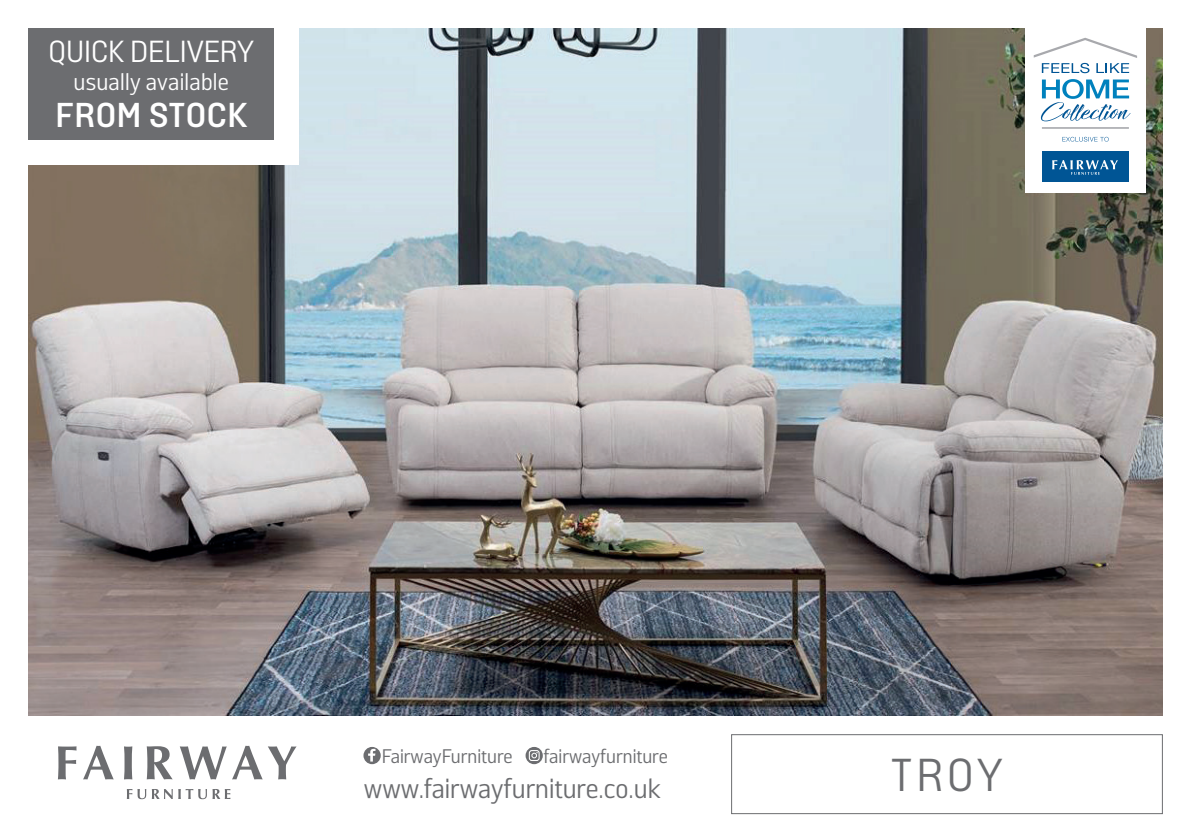
<style>
.page{position:relative;width:1191px;height:840px;background:#fff}
.page>*{position:absolute;margin:0;border:0;box-sizing:border-box;transform-origin:0 0}
.t1{font:46px "Argos";color:#6c6d70}
.t2{font:700 34.4px "Argos";letter-spacing:.02em;color:#fff}
.t3{font:30.4px "Argos";color:#fff}
.t4{font:27.6px "Argos";color:#6c6d70}
.t5{font:23.8px "Argos";letter-spacing:.01em;color:#fff}
.t6{font:19.6px "Argos";color:#6c6d70}
</style>
<div class="page">
<img style="left:28px;top:28px;width:1134px;height:686px">
<div style="left:1025px;top:27px;width:120px;height:165px;background:#fff"></div>
<svg style="left:1033px;top:38px;width:104px;height:35px"></svg>
<svg style="left:1040px;top:79px;width:90px;height:42px"></svg>
<hr style="left:1042px;top:127px;width:87px;height:2px;background:#a8a9ad">
<div style="left:1042px;top:151px;width:86px;height:30px;background:#005595"></div>
<svg style="left:1052px;top:160px;width:66px;height:15px"></svg>
<svg style="left:1062px;top:137px;width:46px;height:4px"></svg>
<div style="left:23px;top:18px;width:275px;height:146px;background:#fff"></div>
<div style="left:28px;top:28px;width:246px;height:112px;background:#6c6d70"></div>
<svg style="left:127px;top:789px;width:19px;height:9px"></svg>
<svg style="left:152px;top:789px;width:78px;height:9px"></svg>
<svg style="left:58px;top:746px;width:19px;height:33px"></svg>
<svg style="left:83px;top:745px;width:31px;height:34px"></svg>
<svg style="left:124px;top:746px;width:8px;height:33px"></svg>
<svg style="left:147px;top:746px;width:26px;height:33px"></svg>
<svg style="left:180px;top:745px;width:116px;height:34px"></svg>
<div style="left:731px;top:734px;width:431px;height:79px;border:1px solid #6c6d70"></div>
<svg style="left:363px;top:746px;width:18px;height:17px"></svg>
<svg style="left:525px;top:746px;width:18px;height:17px"></svg>
<svg style="left:368px;top:748px;width:7px;height:13px"></svg>
<div style="left:529px;top:749px;width:10px;height:11px;border:1px solid #fff;border-radius:2px"></div>
<svg style="left:531px;top:751px;width:7px;height:7px"></svg>
<h3 class="t3" style="left:48px;top:34px;width:207px">QUICK DELIVERY</h3>
<p class="t5" style="left:74px;top:68px;width:157px">usually available</p>
<h2 class="t2" style="left:56px;top:94px;width:193px">FROM STOCK</h2>
<p class="t6" style="left:382px;top:743px;width:132px">FairwayFurniture</p>
<p class="t6" style="left:543px;top:743px;width:126px">fairwayfurniture</p>
<h3 class="t4" style="left:364px;top:771px;width:298px">www.fairwayfurniture.co.uk</h3>
<h1 class="t1" style="left:891px;top:747px;width:113px">TROY</h1>
</div>
